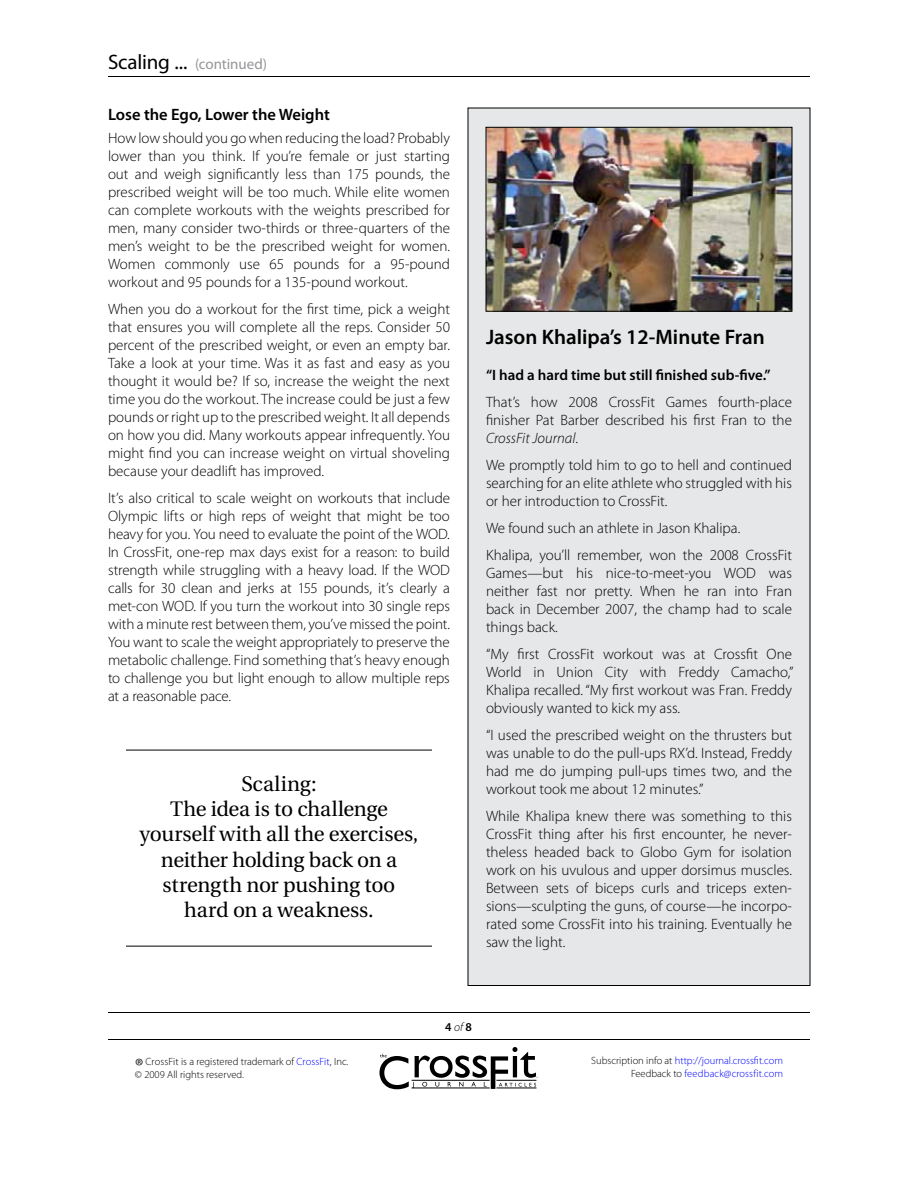
<style>
.page{position:relative;width:918px;height:1188px;background:#fff}
.page>*{position:absolute;margin:0;border:0;box-sizing:border-box;transform-origin:0 0}
.t1{font:21px/25.2px "Utopia";letter-spacing:-.01em;color:#000;text-align:center}
.t2{font:600 21px "Myriad Pro";color:#000}
.t3{font:600 16.5px "Myriad Pro";color:#000}
.t4{font:300 15px/18px "Myriad Pro";color:#000;text-align:justify}
.t5{font:600 15px "Myriad Pro";color:#000}
.t6{font:15px "Myriad Pro";letter-spacing:-.005em;color:#939598}
.t7{font:600 12px "Myriad Pro";color:#000}
.t8{font:300 10.5px/12.6px "Myriad Pro";color:#00f;text-align:right}
.t9{font:300 10.5px/12.6px "Myriad Pro";color:#000}
.s1{font-size:21px;color:#000}
.s2{font-style:italic}
.s3{font-weight:300;font-style:italic}
.s4{font-size:21px}
.s5{color:#00f}
.s6{color:#000}
</style>
<div class="page">
<svg style="left:379px;top:1047px;width:159px;height:42px"></svg>
<hr style="left:108px;top:1012px;width:702px;height:1px;background:#000">
<hr style="left:108px;top:1039px;width:702px;height:1px;background:#000">
<hr style="left:108px;top:76px;width:702px;height:1px;background:#000">
<div style="left:468px;top:108px;width:342px;height:878px;background:#e6e7e8"></div>
<hr style="left:126px;top:750px;width:306px;height:1px;background:#000">
<hr style="left:126px;top:946px;width:306px;height:1px;background:#000">
<img style="left:488px;top:129px;width:302px;height:181px">
<div style="left:486px;top:127px;width:306px;height:185px;border:1px solid #000"></div>
<p class="t6" style="left:108px;top:56px;width:161px"><span class="s1">Scaling ...</span> (continued)</p>
<p class="t3" style="left:108px;top:106px;width:223px">Lose the Ego, Lower the Weight</p>
<p class="t4" style="left:108px;top:129px;width:344px">How low should you go when reducing the load? Probably lower than you think. If you’re female or just starting out and weigh significantly less than 175 pounds, the prescribed weight will be too much. While elite women can complete workouts with the weights prescribed for men, many consider two-thirds or three-quarters of the men’s weight to be the prescribed weight for women.<br>Women commonly use 65 pounds for a 95-pound workout and 95 pounds for a 135-pound workout.</p>
<p class="t4" style="left:108px;top:300px;width:344px">When you do a workout for the first time, pick a weight that ensures you will complete all the reps. Consider 50 percent of the prescribed weight, or even an empty bar.<br>Take a look at your time. Was it as fast and easy as you thought it would be? If so, increase the weight the next time you do the workout. The increase could be just a few pounds or right up to the prescribed weight. It all depends on how you did. Many workouts appear infrequently. You might find you can increase weight on virtual shoveling because your deadlift has improved.</p>
<p class="t4" style="left:108px;top:489px;width:344px">It’s also critical to scale weight on workouts that include Olympic lifts or high reps of weight that might be too heavy for you. You need to evaluate the point of the WOD.<br>In CrossFit, one-rep max days exist for a reason: to build strength while struggling with a heavy load. If the WOD calls for 30 clean and jerks at 155 pounds, it’s clearly a met-con WOD. If you turn the workout into 30 single reps with a minute rest between them, you’ve missed the point.<br>You want to scale the weight appropriately to preserve the metabolic challenge. Find something that’s heavy enough to challenge you but light enough to allow multiple reps at a reasonable pace.</p>
<h1 class="t1" style="left:139px;top:772px;width:280px">Scaling:<br>The idea is to challenge yourself with all the exercises, neither holding back on a strength nor pushing too hard on a weakness.</h1>
<h1 class="t2" style="left:486px;top:326px;width:280px">Jason Khalipa’s 12-Minute Fran</h1>
<p class="t5" style="left:486px;top:367px;width:286px">“I had a hard time but still finished sub-five.”</p>
<p class="t4" style="left:486px;top:394px;width:307px">That’s how 2008 CrossFit Games fourth-place finisher Pat Barber described his first Fran to the <span class="s2">CrossFit Journal</span>.</p>
<p class="t4" style="left:486px;top:457px;width:308px">We promptly told him to go to hell and continued searching for an elite athlete who struggled with his or her introduction to CrossFit.</p>
<p class="t4" style="left:486px;top:515px;width:308px;line-height:27px">We found such an athlete in Jason Khalipa.<br>Khalipa, you’ll remember, won the 2008 CrossFit</p>
<p class="t4" style="left:486px;top:565px;width:308px">Games—but his nice-to-meet-you WOD was neither fast nor pretty. When he ran into Fran back in December 2007, the champ had to scale things back.</p>
<p class="t4" style="left:486px;top:646px;width:309px">“My first CrossFit workout was at Crossfit One World in Union City with Freddy Camacho,” Khalipa recalled. “My first workout was Fran. Freddy obviously wanted to kick my ass.</p>
<p class="t4" style="left:486px;top:727px;width:308px">“I used the prescribed weight on the thrusters but was unable to do the pull-ups RX’d. Instead, Freddy had me do jumping pull-ups times two, and the workout took me about 12 minutes.”</p>
<p class="t4" style="left:486px;top:808px;width:308px">While Khalipa knew there was something to this CrossFit thing after his first encounter, he never&shy;theless headed back to Globo Gym for isolation work on his uvulous and upper dorsimus muscles.<br>Between sets of biceps curls and triceps exten&shy;sions—sculpting the guns, of course—he incorpo&shy;rated some CrossFit into his training. Eventually he saw the light.</p>
<p class="t7" style="left:445px;top:1020px;width:28px">4 <span class="s3">of</span> 8</p>
<p class="t9" style="left:135px;top:1055px;width:215px"><span class="s4">®</span> CrossFit is a registered trademark of <span class="s5">CrossFit</span>, Inc. © 2009 All rights reserved.</p>
<p class="t8" style="left:591px;top:1055px;width:193px"><span class="s6">Subscription info at</span> http://journal.crossfit.com<br><span class="s6">Feedback to</span> feedback@crossfit.com</p>
</div>
